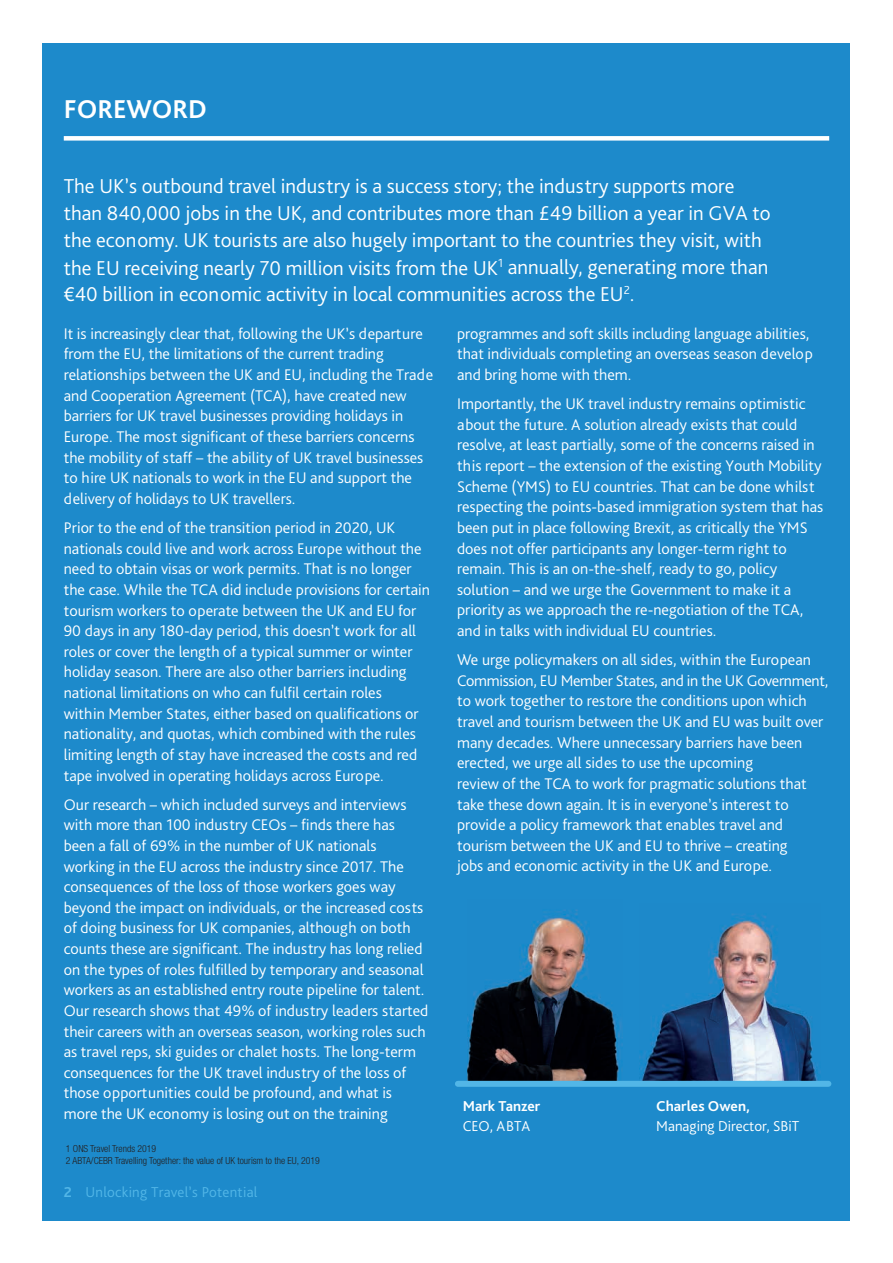
<style>
.page{position:relative;width:893px;height:1263px;background:#fff}
.page>*{position:absolute;margin:0;border:0;box-sizing:border-box;transform-origin:0 0}
.t1{font:700 27px "Bliss Pro";letter-spacing:-.005em;color:#fff}
.t2{font:300 21px/27px "Bliss Pro";color:#fff}
.t3{font:300 16.2px/20.5px "Bliss Pro";color:#fff}
.t4{font:300 15px "Bliss Pro";color:#fff}
.t5{font:300 15px "Bliss Pro";letter-spacing:.015em;color:#52b6e7}
.t6{font:700 15px "Bliss Pro";color:#fff}
.t7{font:300 condensed 9.75px/11.7px "Helvetica Neue LT Std";color:#231f20}
.s1{font-weight:700}
</style>
<div class="page">
<div style="left:43px;top:43px;width:807px;height:1177px;background:#1d8acb"></div>
<div style="left:64px;top:136px;width:765px;height:5px;background:#fff"></div>
<img style="left:467px;top:909px;width:156px;height:172px">
<img style="left:640px;top:914px;width:178px;height:167px">
<div style="left:458px;top:1081px;width:370px;height:6px;background:#52b6e7"></div>
<h1 class="t1" style="left:64px;top:93px;width:144px">FOREWORD</h1>
<p class="t2" style="left:64px;top:172px;width:708px">The UK’s outbound travel industry is a success story; the industry supports more than 840,000 jobs in the UK, and contributes more than £49 billion a year in GVA to the economy. UK tourists are also hugely important to the countries they visit, with the EU receiving nearly 70 million visits from the UK<sup>1</sup> annually, generating more than €40 billion in economic activity in local communities across the EU<sup>2</sup>.</p>
<p class="t3" style="left:64px;top:323px;width:371px">It is increasingly clear that, following the UK’s departure from the EU, the limitations of the current trading relationships between the UK and EU, including the Trade and Cooperation Agreement (TCA), have created new barriers for UK travel businesses providing holidays in Europe. The most significant of these barriers concerns the mobility of staff – the ability of UK travel businesses to hire UK nationals to work in the EU and support the delivery of holidays to UK travellers.</p>
<p class="t3" style="left:64px;top:517px;width:368px">Prior to the end of the transition period in 2020, UK nationals could live and work across Europe without the need to obtain visas or work permits. That is no longer the case. While the TCA did include provisions for certain tourism workers to operate between the UK and EU for 90 days in any 180-day period, this doesn’t work for all roles or cover the length of a typical summer or winter holiday season. There are also other barriers including national limitations on who can fulfil certain roles<br>within Member States, either based on qualifications or nationality, and quotas, which combined with the rules limiting length of stay have increased the costs and red tape involved in operating holidays across Europe.</p>
<p class="t3" style="left:64px;top:793px;width:366px">Our research – which included surveys and interviews with more than 100 industry CEOs – finds there has been a fall of 69% in the number of UK nationals working in the EU across the industry since 2017. The consequences of the loss of those workers goes way beyond the impact on individuals, or the increased costs of doing business for UK companies, although on both counts these are significant. The industry has long relied on the types of roles fulfilled by temporary and seasonal workers as an established entry route pipeline for talent.<br>Our research shows that 49% of industry leaders started their careers with an overseas season, working roles such as travel reps, ski guides or chalet hosts. The long-term consequences for the UK travel industry of the loss of those opportunities could be profound, and what is more the UK economy is losing out on the training</p>
<p class="t7" style="left:66px;top:1142px;width:255px">1 ONS Travel Trends 2019<br>2 ABTA/CEBR Travelling Together: the value of UK tourism to the EU, 2019</p>
<p class="t5" style="left:64px;top:1183px;width:195px"><span class="s1">2</span> Unlocking Travel’s Potential</p>
<p class="t3" style="left:457px;top:323px;width:357px">programmes and soft skills including language abilities, that individuals completing an overseas season develop and bring home with them.</p>
<p class="t3" style="left:457px;top:393px;width:368px">Importantly, the UK travel industry remains optimistic about the future. A solution already exists that could resolve, at least partially, some of the concerns raised in this report – the extension of the existing Youth Mobility Scheme (YMS) to EU countries. That can be done whilst respecting the points-based immigration system that has been put in place following Brexit, as critically the YMS does not offer participants any longer-term right to remain. This is an on-the-shelf, ready to go, policy solution – and we urge the Government to make it a priority as we approach the re-negotiation of the TCA, and in talks with individual EU countries.</p>
<p class="t3" style="left:457px;top:649px;width:373px">We urge policymakers on all sides, within the European Commission, EU Member States, and in the UK Government, to work together to restore the conditions upon which travel and tourism between the UK and EU was built over many decades. Where unnecessary barriers have been erected, we urge all sides to use the upcoming<br>review of the TCA to work for pragmatic solutions that take these down again. It is in everyone’s interest to provide a policy framework that enables travel and tourism between the UK and EU to thrive – creating<br>jobs and economic activity in the UK and Europe.</p>
<p class="t6" style="left:463px;top:1097px;width:79px">Mark Tanzer</p>
<p class="t4" style="left:463px;top:1116px;width:69px">CEO, ABTA</p>
<p class="t6" style="left:656px;top:1097px;width:95px">Charles Owen,</p>
<p class="t4" style="left:656px;top:1116px;width:145px">Managing Director, SBiT</p>
</div>
